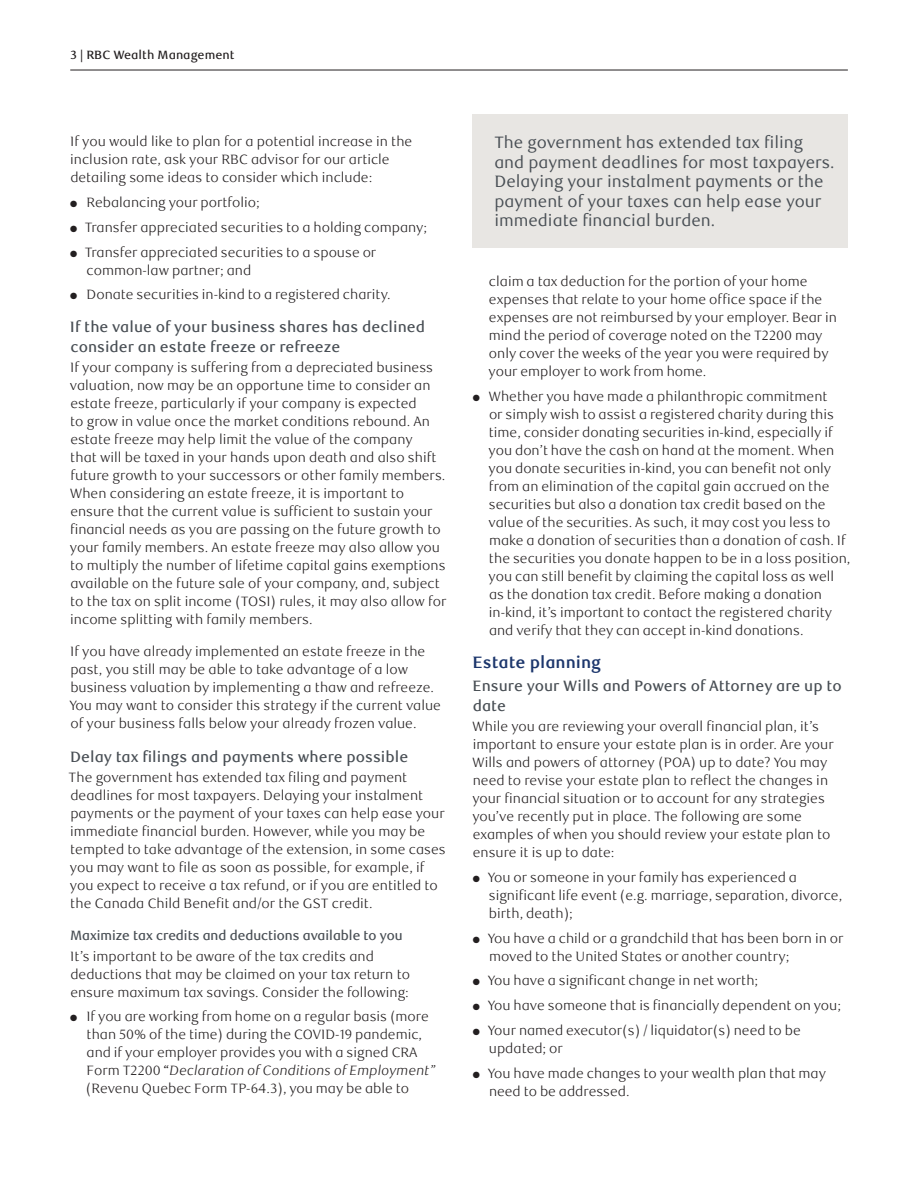
<style>
.page{position:relative;width:918px;height:1188px;background:#fff}
.page>*{position:absolute;margin:0;border:0;box-sizing:border-box;transform-origin:0 0}
.t1{font:16.5px/19.5px "RBC Text";color:#484e54}
.t2{font:700 16.5px "RBC Text";color:#1c366c}
.t3{font:500 15px/19.5px "RBC Text";color:#484e54}
.t4{font:300 13.5px/18px "RBC Text";color:#231f20}
.t5{font:500 13.5px "RBC Display";color:#484e54}
.t6{font:500 12px "RBC Text";color:#231f20}
.s1{font-style:italic}
</style>
<div class="page">
<hr style="left:70px;top:70px;width:778px;height:1px;background:#231f20">
<div style="left:473px;top:114px;width:375px;height:134px;background:#e8e6e3"></div>
<p class="t6" style="left:71px;top:47px;width:165px">3 | RBC Wealth Management</p>
<p class="t4" style="left:70px;top:133px;width:344px">If you would like to plan for a potential increase in the inclusion rate, ask your RBC advisor for our article detailing some ideas to consider which include:</p>
<p class="t4" style="left:70px;top:194px;width:191px">● Rebalancing your portfolio;</p>
<p class="t4" style="left:70px;top:219px;width:359px">● Transfer appreciated securities to a holding company;</p>
<p class="t4" style="left:87px;top:243px;width:291px;text-indent:-16px">● Transfer appreciated securities to a spouse or common-law partner; and</p>
<p class="t4" style="left:70px;top:286px;width:322px">● Donate securities in-kind to a registered charity.</p>
<p class="t3" style="left:70px;top:318px;width:357px">If the value of your business shares has declined consider an estate freeze or refreeze</p>
<p class="t4" style="left:70px;top:359px;width:378px">If your company is suffering from a depreciated business valuation, now may be an opportune time to consider an estate freeze, particularly if your company is expected<br>to grow in value once the market conditions rebound. An estate freeze may help limit the value of the company<br>that will be taxed in your hands upon death and also shift future growth to your successors or other family members.<br>When considering an estate freeze, it is important to ensure that the current value is sufficient to sustain your financial needs as you are passing on the future growth to your family members. An estate freeze may also allow you to multiply the number of lifetime capital gains exemptions available on the future sale of your company, and, subject to the tax on split income (TOSI) rules, it may also allow for income splitting with family members.</p>
<p class="t4" style="left:69px;top:643px;width:373px">If you have already implemented an estate freeze in the past, you still may be able to take advantage of a low business valuation by implementing a thaw and refreeze.<br>You may want to consider this strategy if the current value of your business falls below your already frozen value.</p>
<p class="t3" style="left:70px;top:747px;width:340px">Delay tax filings and payments where possible</p>
<p class="t4" style="left:69px;top:769px;width:379px">The government has extended tax filing and payment deadlines for most taxpayers. Delaying your instalment payments or the payment of your taxes can help ease your immediate financial burden. However, while you may be tempted to take advantage of the extension, in some cases you may want to file as soon as possible, for example, if you expect to receive a tax refund, or if you are entitled to the Canada Child Benefit and/or the GST credit.</p>
<p class="t5" style="left:71px;top:928px;width:334px">Maximize tax credits and deductions available to you</p>
<p class="t4" style="left:70px;top:947px;width:341px">It’s important to be aware of the tax credits and deductions that may be claimed on your tax return to ensure maximum tax savings. Consider the following:</p>
<p class="t4" style="left:86px;top:1008px;width:351px;text-indent:-16px">● If you are working from home on a regular basis (more than 50% of the time) during the COVID-19 pandemic, and if your employer provides you with a signed CRA Form T2200 <span class="s1">“Declaration of Conditions of Employment” </span>(Revenu Quebec Form TP-64.3), you may be able to</p>
<p class="t1" style="left:494px;top:133px;width:342px">The government has extended tax filing and payment deadlines for most taxpayers.<br>Delaying your instalment payments or the payment of your taxes can help ease your immediate financial burden.</p>
<p class="t4" style="left:489px;top:272px;width:350px">claim a tax deduction for the portion of your home expenses that relate to your home office space if the expenses are not reimbursed by your employer. Bear in mind the period of coverage noted on the T2200 may only cover the weeks of the year you were required by your employer to work from home.</p>
<p class="t4" style="left:489px;top:387px;width:363px;text-indent:-16px">● Whether you have made a philanthropic commitment<br>or simply wish to assist a registered charity during this time, consider donating securities in-kind, especially if you don’t have the cash on hand at the moment. When you donate securities in-kind, you can benefit not only from an elimination of the capital gain accrued on the securities but also a donation tax credit based on the value of the securities. As such, it may cost you less to make a donation of securities than a donation of cash. If the securities you donate happen to be in a loss position, you can still benefit by claiming the capital loss as well as the donation tax credit. Before making a donation in-kind, it’s important to contact the registered charity and verify that they can accept in-kind donations.</p>
<p class="t2" style="left:472px;top:652px;width:130px">Estate planning</p>
<p class="t3" style="left:473px;top:677px;width:371px">Ensure your Wills and Powers of Attorney are up to date</p>
<p class="t4" style="left:472px;top:718px;width:363px">While you are reviewing your overall financial plan, it’s important to ensure your estate plan is in order. Are your Wills and powers of attorney (POA) up to date? You may need to revise your estate plan to reflect the changes in your financial situation or to account for any strategies you’ve recently put in place. The following are some examples of when you should review your estate plan to ensure it is up to date:</p>
<p class="t4" style="left:489px;top:868px;width:355px;text-indent:-16px">● You or someone in your family has experienced a significant life event (e.g. marriage, separation, divorce, birth, death);</p>
<p class="t4" style="left:489px;top:929px;width:356px;text-indent:-16px">● You have a child or a grandchild that has been born in or moved to the United States or another country;</p>
<p class="t4" style="left:473px;top:972px;width:287px">● You have a significant change in net worth;</p>
<p class="t4" style="left:473px;top:997px;width:370px">● You have someone that is financially dependent on you;</p>
<p class="t4" style="left:489px;top:1021px;width:313px;text-indent:-16px">● Your named executor(s) / liquidator(s) need to be updated; or</p>
<p class="t4" style="left:489px;top:1064px;width:339px;text-indent:-16px">● You have made changes to your wealth plan that may need to be addressed.</p>
</div>
